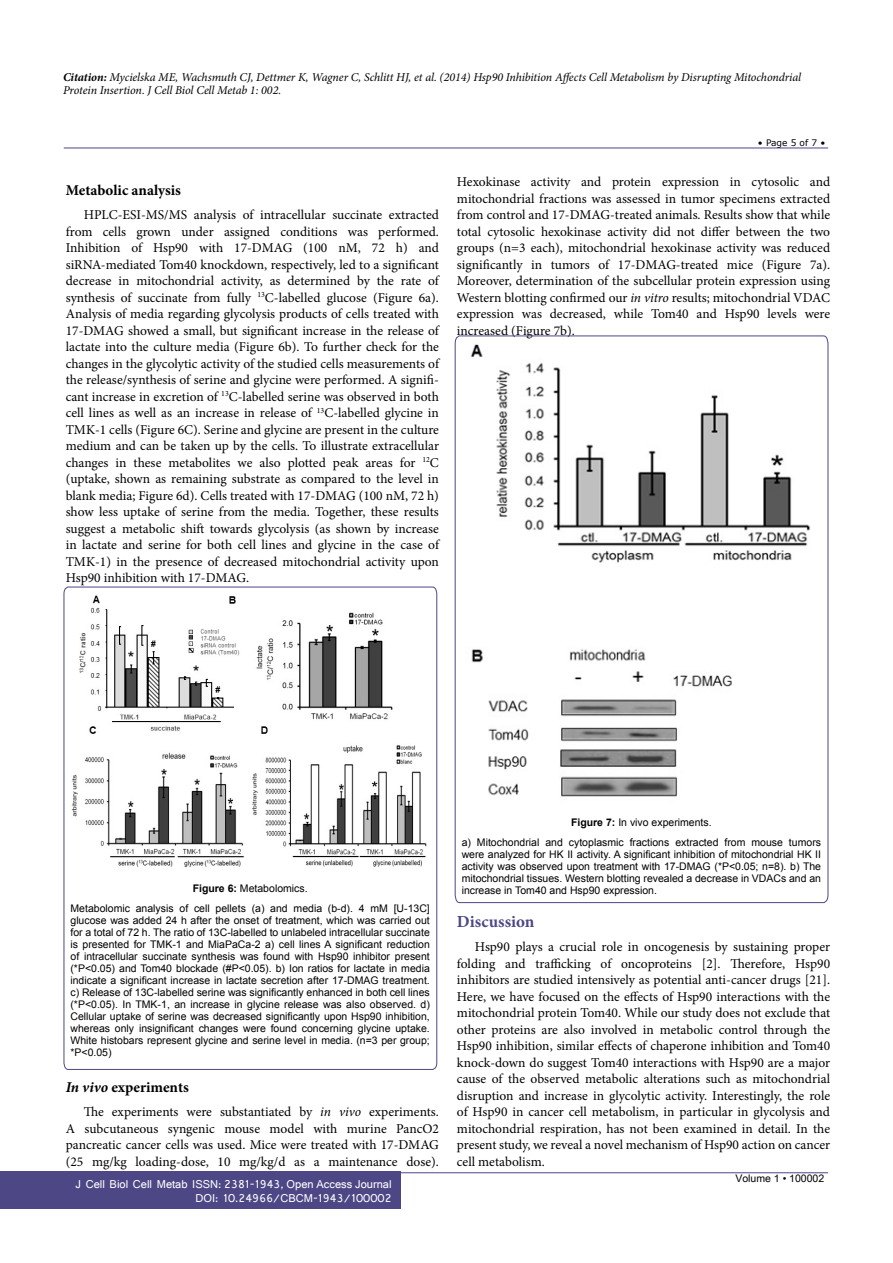
<style>
.page{position:relative;width:893px;height:1263px;background:#fff}
.page>*{position:absolute;margin:0;border:0;box-sizing:border-box;transform-origin:0 0}
.t1{font:700 16.95px "Minion Pro";color:#4d4785}
.t2{font:700 15px "Minion Pro";color:#000}
.t3{font:13.5px/16.5px "Minion Pro";color:#000;text-align:justify}
.t4{font:italic 12px/13.5px "Minion Pro";letter-spacing:-.01em;color:#000}
.t5{font:12px/14.2px "Shruti";color:#fff;text-align:right}
.t6{font:10.5px/12px "Arial";color:#000;text-align:center}
.t7{font:10.5px "Arial Unicode MS";color:#000}
.t8{font:9px "MS Reference Sans Serif";color:#000}
.s1{font-weight:700}
.s2{font-style:italic}
</style>
<div class="page">
<hr style="left:64px;top:148px;width:764px;height:1px;background:#4d4785">
<hr style="left:64px;top:1172px;width:764px;height:1px;background:#4d4785">
<div style="left:0;top:1171px;width:401px;height:38px;background:#4d4785"></div>
<svg style="left:64px;top:587px;width:373px;height:483px"></svg>
<svg style="left:455px;top:336px;width:373px;height:567px"></svg>
<img style="left:70px;top:593px;width:360px;height:278px">
<img style="left:466px;top:342px;width:351px;height:464px">
<p class="t4" style="left:63px;top:70px;width:740px"><span class="s1">Citation:</span> Mycielska ME, Wachsmuth CJ, Dettmer K, Wagner C, Schlitt HJ, et al. (2014) Hsp90 Inhibition Affects Cell Metabolism by Disrupting Mitochondrial<br>Protein Insertion. J Cell Biol Cell Metab 1: 002.</p>
<p class="t2" style="left:66px;top:180px;width:117px">Metabolic analysis</p>
<p class="t3" style="left:66px;top:207px;width:375px;text-indent:18px">HPLC-ESI-MS/MS analysis of intracellular succinate extracted from cells grown under assigned conditions was performed.<br>Inhibition of Hsp90 with 17-DMAG (100 nM, 72 h) and siRNA-mediated Tom40 knockdown, respectively, led to a significant decrease in mitochondrial activity, as determined by the rate of synthesis of succinate from fully <sup>13</sup>C-labelled glucose (Figure 6a).<br>Analysis of media regarding glycolysis products of cells treated with 17-DMAG showed a small, but significant increase in the release of lactate into the culture media (Figure 6b). To further check for the changes in the glycolytic activity of the studied cells measurements of the release/synthesis of serine and glycine were performed. A signifi&shy;cant increase in excretion of <sup>13</sup>C-labelled serine was observed in both cell lines as well as an increase in release of <sup>13</sup>C-labelled glycine in TMK-1 cells (Figure 6C). Serine and glycine are present in the culture medium and can be taken up by the cells. To illustrate extracellular changes in these metabolites we also plotted peak areas for <sup>12</sup>C (uptake, shown as remaining substrate as compared to the level in blank media; Figure 6d). Cells treated with 17-DMAG (100 nM, 72 h) show less uptake of serine from the media. Together, these results suggest a metabolic shift towards glycolysis (as shown by increase in lactate and serine for both cell lines and glycine in the case of TMK-1) in the presence of decreased mitochondrial activity upon Hsp90 inhibition with 17-DMAG.</p>
<p class="t8" style="left:758px;top:137px;width:69px">• Page 5 of 7 •</p>
<p class="t3" style="left:457px;top:174px;width:375px">Hexokinase activity and protein expression in cytosolic and mitochondrial fractions was assessed in tumor specimens extracted from control and 17-DMAG-treated animals. Results show that while total cytosolic hexokinase activity did not differ between the two groups (n=3 each), mitochondrial hexokinase activity was reduced significantly in tumors of 17-DMAG-treated mice (Figure 7a).<br>Moreover, determination of the subcellular protein expression using Western blotting confirmed our <span class="s2">in vitro</span> results; mitochondrial VDAC expression was decreased, while Tom40 and Hsp90 levels were increased (Figure 7b).</p>
<p class="t6" style="left:70px;top:879px;width:361px;line-height:19.5px"><span class="s1">Figure 6:</span> Metabolomics.<br>Metabolomic analysis of cell pellets (a) and media (b-d). 4 mM [U-13C]</p>
<p class="t6" style="left:70px;top:914px;width:361px;text-align:justify">glucose was added 24 h after the onset of treatment, which was carried out for a total of 72 h. The ratio of 13C-labelled to unlabeled intracellular succinate is presented for TMK-1 and MiaPaCa-2 a) cell lines A significant reduction of intracellular succinate synthesis was found with Hsp90 inhibitor present (*P&lt;0.05) and Tom40 blockade (#P&lt;0.05). b) Ion ratios for lactate in media indicate a significant increase in lactate secretion after 17-DMAG treatment. c) Release of 13C-labelled serine was significantly enhanced in both cell lines (*P&lt;0.05). In TMK-1, an increase in glycine release was also observed. d)<br>Cellular uptake of serine was decreased significantly upon Hsp90 inhibition, whereas only insignificant changes were found concerning glycine uptake.<br>White histobars represent glycine and serine level in media. (n=3 per group; *P&lt;0.05)</p>
<p class="t2" style="left:66px;top:1077px;width:125px"><span class="s2">In vivo</span> experiments</p>
<p class="t3" style="left:66px;top:1104px;width:375px;text-indent:18px">The experiments were substantiated by <span class="s2">in vivo</span> experiments.<br>A subcutaneous syngenic mouse model with murine PancO2 pancreatic cancer cells was used. Mice were treated with 17-DMAG (25 mg/kg loading-dose, 10 mg/kg/d as a maintenance dose).</p>
<p class="t5" style="left:76px;top:1176px;width:318px">J Cell Biol Cell Metab ISSN: 2381-1943, Open Access Journal<br>DOI: 10.24966/CBCM-1943/100002</p>
<p class="t6" style="left:462px;top:813px;width:361px;line-height:19.5px"><span class="s1">Figure 7:</span> In vivo experiments.<br>a) Mitochondrial and cytoplasmic fractions extracted from mouse tumors</p>
<p class="t6" style="left:462px;top:848px;width:361px;text-align:justify">were analyzed for HK II activity. A significant inhibition of mitochondrial HK II activity was observed upon treatment with 17-DMAG (*P&lt;0.05; n=8). b) The mitochondrial tissues. Western blotting revealed a decrease in VDACs and an increase in Tom40 and Hsp90 expression.</p>
<p class="t1" style="left:457px;top:910px;width:79px">Discussion</p>
<p class="t3" style="left:457px;top:939px;width:375px;text-indent:18px">Hsp90 plays a crucial role in oncogenesis by sustaining proper folding and trafficking of oncoproteins [2]. Therefore, Hsp90 inhibitors are studied intensively as potential anti-cancer drugs [21].<br>Here, we have focused on the effects of Hsp90 interactions with the mitochondrial protein Tom40. While our study does not exclude that other proteins are also involved in metabolic control through the Hsp90 inhibition, similar effects of chaperone inhibition and Tom40 knock-down do suggest Tom40 interactions with Hsp90 are a major cause of the observed metabolic alterations such as mitochondrial disruption and increase in glycolytic activity. Interestingly, the role of Hsp90 in cancer cell metabolism, in particular in glycolysis and mitochondrial respiration, has not been examined in detail. In the present study, we reveal a novel mechanism of Hsp90 action on cancer cell metabolism.</p>
<p class="t7" style="left:735px;top:1170px;width:90px">Volume 1 • 100002</p>
</div>
